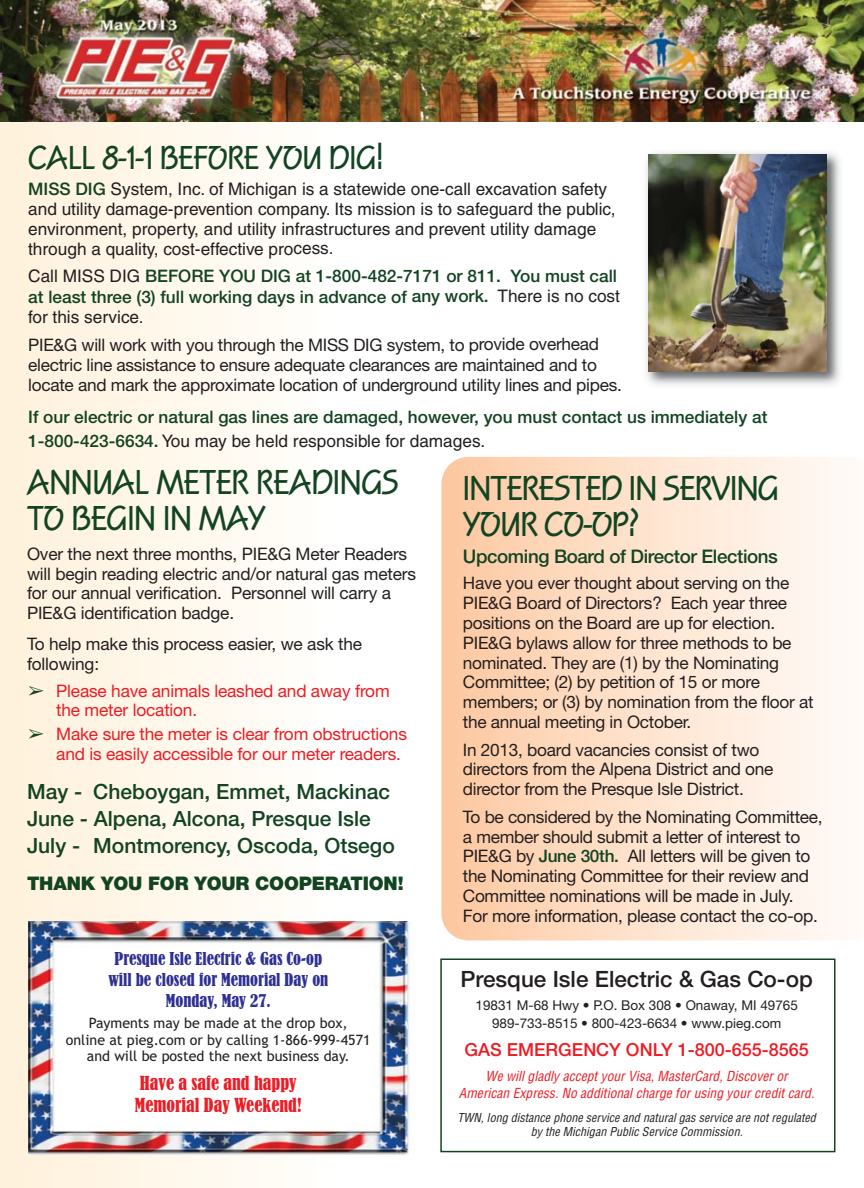
<style>
.page{position:relative;width:864px;height:1188px;background:#fff}
.page>*{position:absolute;margin:0;border:0;box-sizing:border-box;transform-origin:0 0}
.t1{font:700 36px/36px "Squire D";letter-spacing:-.015em;color:#134422}
.t2{font:700 34.5px "Squire D";letter-spacing:-.01em;color:#134422}
.t3{font:500 22.5px "Helvetica Neue";color:#231f20}
.t4{font:500 21px/27px "Helvetica Neue";color:#134422}
.t5{font:500 18.75px "Helvetica Neue";letter-spacing:-.02em;color:#134422}
.t6{font:900 18.75px "Helvetica Neue";letter-spacing:-.01em;color:#134422}
.t7{font:condensed 18px "Bernard";color:#ed1c24}
.t8{font:500 18px "Helvetica Neue";color:#ed1c24}
.t9{font:17.25px/19.8px "Helvetica Neue";letter-spacing:-.015em;color:#231f20}
.t10{font:500 17.25px/20.2px "Helvetica Neue";color:#134422}
.t11{font:17.25px/20px "Helvetica";color:#231f20}
.t12{font:17.25px/19.5px "Helvetica Neue";letter-spacing:-.01em;color:#ed1c24}
.t13{font:condensed 16.5px/21px "Bernard";color:#2e3092;text-align:center}
.t14{font:14.25px/16.5px "Trebuchet MS";color:#231f20;text-align:center}
.t15{font:italic condensed 13.5px/17.2px "Helvetica";color:#ed1c24;text-align:center}
.t16{font:13.5px/18px "Helvetica Neue";color:#231f20;text-align:center}
.t17{font:italic condensed 12px "Helvetica";color:#231f20}
.s1{font-family:"Helvetica Neue";font-weight:500;color:#134422}
.s2{font-family:"Helvetica";font-weight:400;color:#231f20}
.s3{font-family:"MS Gothic";color:#134422}
.s4{font-weight:500;color:#134422}
</style>
<div class="page">
<div style="left:0;top:99px;width:328px;height:1089px;background:linear-gradient(to right,#fff1db,#fffefb)"></div>
<img style="left:28px;top:922px;width:386px;height:232px">
<div style="left:440px;top:958px;width:395px;height:194px;border:2px solid #134422"></div>
<img style="left:646px;top:152px;width:194px;height:233px">
<img style="left:0;top:0;width:864px;height:122px">
<img style="left:649px;top:154px;width:177px;height:217px">
<p class="t2" style="left:28px;top:143px;width:357px">CALL 8-1-1 BEFORE YOU DIG!</p>
<p class="t11" style="left:28px;top:180px;width:589px"><span class="s1">MISS DIG</span> System, Inc. of Michigan is a statewide one-call excavation safety and utility damage-prevention company. Its mission is to safeguard the public, environment, property, and utility infrastructures and prevent utility damage through a quality, cost-effective process.</p>
<p class="t10" style="left:28px;top:268px;width:593px"><span class="s2">Call MISS DIG</span> BEFORE YOU DIG at 1-800-482-7171 or 811. You must call at least three (3) full working days in advance of any work. <span class="s2">There is no cost for this service.</span></p>
<p class="t9" style="left:28px;top:336px;width:595px;line-height:20.2px">PIE&amp;G will work with you through the MISS DIG system, to provide overhead electric line assistance to ensure adequate clearances are maintained and to locate and mark the approximate location of underground utility lines and pipes.</p>
<p class="t10" style="left:28px;top:407px;width:741px;line-height:24.2px">If our electric or natural gas lines are damaged, however, you must contact us immediately at<br>1-800-423-6634. <span class="s2">You may be held responsible for damages.</span></p>
<p class="t1" style="left:27px;top:467px;width:373px">ANNUAL METER READINGS<br>TO BEGIN IN MAY</p>
<p class="t9" style="left:27px;top:546px;width:390px">Over the next three months, PIE&amp;G Meter Readers will begin reading electric and/or natural gas meters for our annual verification. Personnel will carry a PIE&amp;G identification badge.</p>
<p class="t9" style="left:27px;top:636px;width:337px">To help make this process easier, we ask the following:</p>
<p class="t12" style="left:56px;top:683px;width:335px;text-indent:-29px"><span class="s3">➢</span> Please have animals leashed and away from the meter location.</p>
<p class="t12" style="left:56px;top:726px;width:352px;text-indent:-29px"><span class="s3">➢</span> Make sure the meter is clear from obstructions and is easily accessible for our meter readers.</p>
<p class="t4" style="left:27px;top:780px;width:369px">May - Cheboygan, Emmet, Mackinac<br>June - Alpena, Alcona, Presque Isle<br>July - Montmorency, Oscoda, Otsego</p>
<h2 class="t6" style="left:27px;top:877px;width:378px">THANK YOU FOR YOUR COOPERATION!</h2>
<p class="t1" style="left:463px;top:473px;width:318px">INTERESTED IN SERVING<br>YOUR CO-OP?</p>
<p class="t5" style="left:463px;top:550px;width:317px">Upcoming Board of Director Elections</p>
<p class="t9" style="left:463px;top:575px;width:352px">Have you ever thought about serving on the PIE&amp;G Board of Directors? Each year three positions on the Board are up for election.<br>PIE&amp;G bylaws allow for three methods to be nominated. They are (1) by the Nominating Committee; (2) by petition of 15 or more members; or (3) by nomination from the floor at the annual meeting in October.</p>
<p class="t9" style="left:463px;top:741px;width:312px">In 2013, board vacancies consist of two directors from the Alpena District and one director from the Presque Isle District.</p>
<p class="t9" style="left:463px;top:808px;width:361px">To be considered by the Nominating Committee, a member should submit a letter of interest to PIE&amp;G by <span class="s4">June 30th.</span> All letters will be given to the Nominating Committee for their review and Committee nominations will be made in July.<br>For more information, please contact the co-op.</p>
<p class="t13" style="left:108px;top:949px;width:222px">Presque Isle Electric &amp; Gas Co-op will be closed for Memorial Day on<br>Monday, May 27.</p>
<p class="t14" style="left:66px;top:1016px;width:306px">Payments may be made at the drop box,<br>online at pieg.com or by calling 1-866-999-4571 and will be posted the next business day.</p>
<p class="t7" style="left:140px;top:1074px;width:158px">Have a safe and happy</p>
<p class="t7" style="left:135px;top:1095px;width:168px">Memorial Day Weekend!</p>
<p class="t3" style="left:461px;top:971px;width:354px">Presque Isle Electric &amp; Gas Co-op</p>
<p class="t16" style="left:476px;top:997px;width:324px">19831 M-68 Hwy P.O. Box 308 Onaway, MI 49765<br>989-733-8515 800-423-6634 www.pieg.com</p>
<p class="t8" style="left:465px;top:1043px;width:346px">GAS EMERGENCY ONLY 1-800-655-8565</p>
<p class="t15" style="left:459px;top:1069px;width:360px">We willgladly acceptyourVisa,MasterCard,Discoveror<br>American Express.No additionalcharge forusing yourcreditcard.</p>
<p class="t17" style="left:458px;top:1113px;width:362px">TWN,long distance phone service and naturalgas service are notregulated</p>
<p class="t17" style="left:531px;top:1127px;width:216px">by the Michigan Public Service Commission.</p>
</div>
